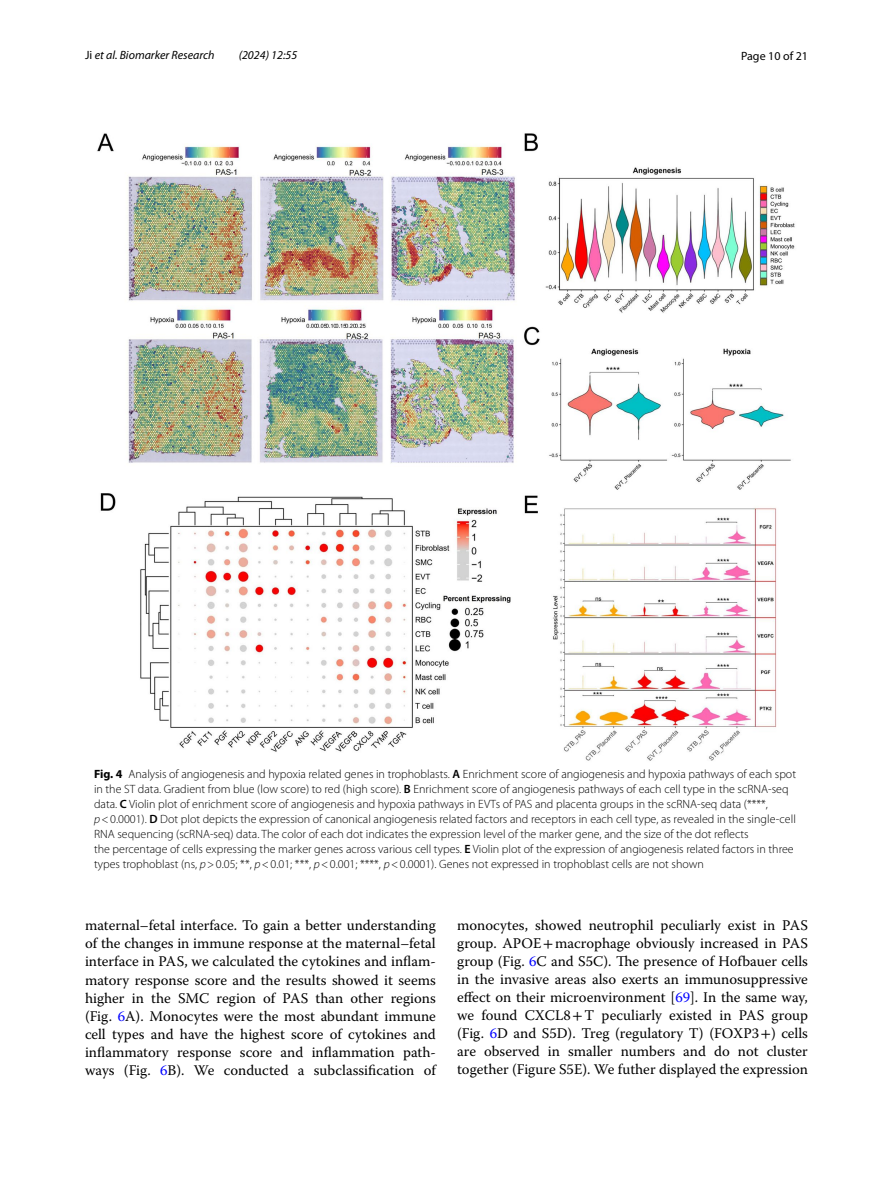
<style>
.page{position:relative;width:893px;height:1187px;background:#fff}
.page>*{position:absolute;margin:0;border:0;box-sizing:border-box;transform-origin:0 0}
.t1{font:14.7px/18px "Warnock Pro";color:#000;text-align:justify}
.t2{font:300 12px/15px "Myriad Pro";color:#000}
.t3{font:italic 12px "Myriad Pro";color:#000}
.t4{font:12px "Myriad Pro";color:#000}
.s1{font-style:normal}
.s2{font-weight:700}
.s3{font-weight:600}
.s4{font-style:italic}
.s5{color:#00f}
.s6{font-family:"STIX"}
</style>
<div class="page">
<img style="left:97px;top:133px;width:698px;height:628px">
<p class="t3" style="left:85px;top:48px;width:131px"><span class="s1">Ji</span> et al. Biomarker Research</p>
<p class="t3" style="left:239px;top:48px;width:60px">(2024) 12:55</p>
<p class="t4" style="left:741px;top:48px;width:68px">Page 10 of 21</p>
<p class="t2" style="left:94px;top:766px;width:703px"><span class="s2">Fig. 4</span> Analysis of angiogenesis and hypoxia related genes in trophoblasts. <span class="s3">A</span> Enrichment score of angiogenesis and hypoxia pathways of each spot in the ST data. Gradient from blue (low score) to red (high score). <span class="s3">B</span> Enrichment score of angiogenesis pathways of each cell type in the scRNA-seq data. <span class="s3">C</span> Violin plot of enrichment score of angiogenesis and hypoxia pathways in EVTs of PAS and placenta groups in the scRNA-seq data (****, <span class="s4">p</span>&lt;0.0001). <span class="s3">D</span> Dot plot depicts the expression of canonical angiogenesis related factors and receptors in each cell type, as revealed in the single-cell RNA sequencing (scRNA-seq) data. The color of each dot indicates the expression level of the marker gene, and the size of the dot reflects<br>the percentage of cells expressing the marker genes across various cell types. <span class="s3">E</span> Violin plot of the expression of angiogenesis related factors in three types trophoblast (ns, <span class="s4">p</span>&gt;0.05; **, <span class="s4">p</span>&lt;0.01; ***, <span class="s4">p</span>&lt;0.001; ****, <span class="s4">p</span>&lt;0.0001). Genes not expressed in trophoblast cells are not shown</p>
<p class="t1" style="left:85px;top:916px;width:352px">maternal–fetal interface. To gain a better understanding of the changes in immune response at the maternal–fetal interface in PAS, we calculated the cytokines and inflam&shy;matory response score and the results showed it seems higher in the SMC region of PAS than other regions (Fig. <span class="s5">6</span>A). Monocytes were the most abundant immune cell types and have the highest score of cytokines and inflammatory response score and inflammation path&shy;ways (Fig. <span class="s5">6</span>B). We conducted a subclassification of</p>
<p class="t1" style="left:457px;top:916px;width:352px">monocytes, showed neutrophil peculiarly exist in PAS group. APOE<span class="s6">+</span>macrophage obviously increased in PAS group (Fig. <span class="s5">6</span>C and S5C). The presence of Hofbauer cells in the invasive areas also exerts an immunosuppressive effect on their microenvironment [<span class="s5">69</span>]. In the same way, we found CXCL8<span class="s6">+</span>T peculiarly existed in PAS group (Fig. <span class="s5">6</span>D and S5D). Treg (regulatory T) (FOXP3<span class="s6">+</span>) cells are observed in smaller numbers and do not cluster together (Figure S5E). We futher displayed the expression</p>
</div>
